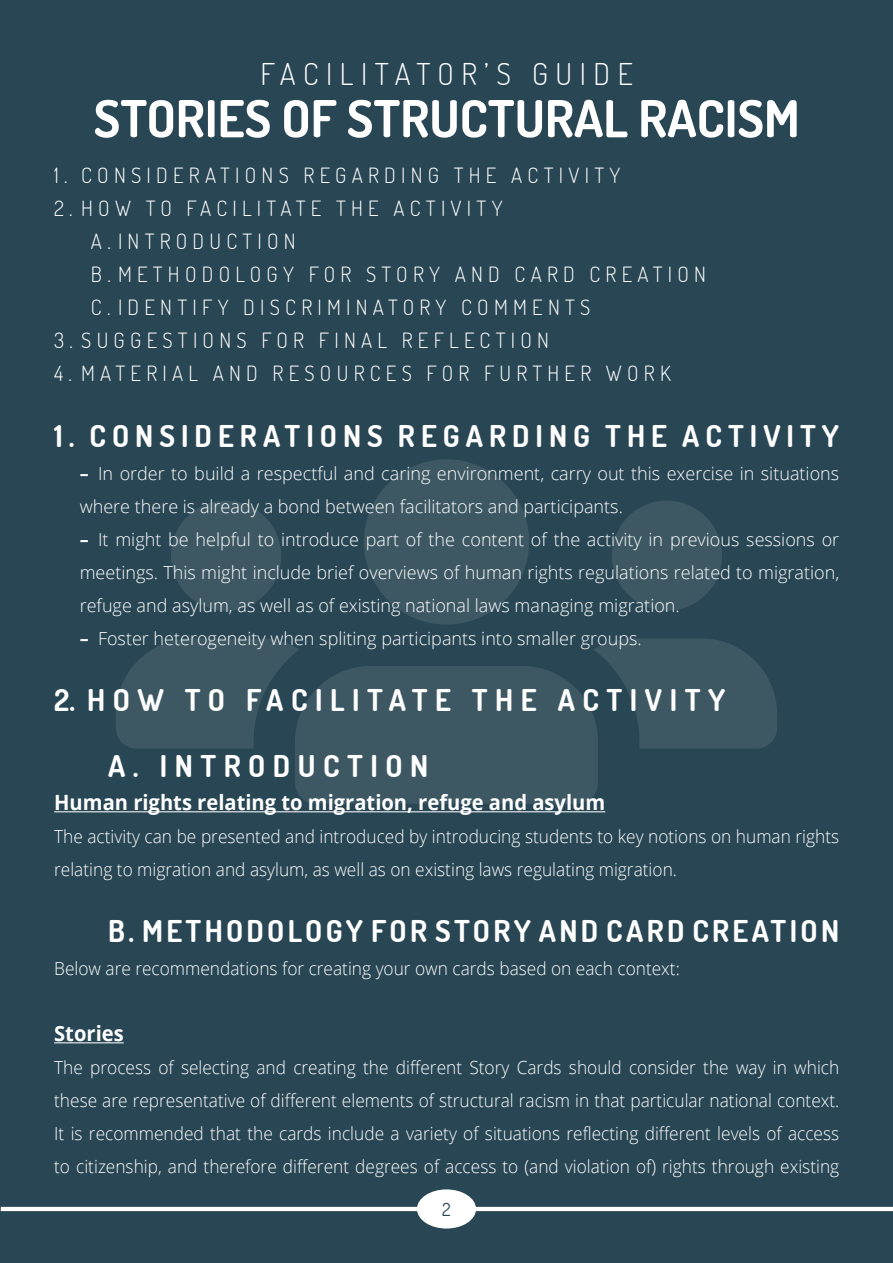
<style>
.page{position:relative;width:893px;height:1263px;background:#284653}
.page>*{position:absolute;margin:0;border:0;box-sizing:border-box;transform-origin:0 0}
.t1{font:700 51px "Aka Acid Dosis";color:#fff}
.t2{font:700 30px "Aka Acid Dosis";letter-spacing:.25em;color:#fff}
.t3{font:700 30px "Aka Acid Dosis";letter-spacing:.2em;color:#fff}
.t4{font:700 30px "Aka Acid Dosis";letter-spacing:.11em;color:#fff}
.t5{font:300 30px "Aka Acid Dosis";letter-spacing:.25em;color:#fff}
.t6{font:300 21px/33px "Aka Acid Dosis";letter-spacing:.25em;color:#fff}
.t7{font:700 21px "Open Sans";color:#fff;scale:.96 1}
.t8{font:300 18px/33px "Open Sans";color:#fff;scale:.96 1}
.t9{font:300 18px/33px "Open Sans";color:#fff}
.t10{font:18px "Aka Acid Dosis";color:#284653}
.s1{font-weight:700}
</style>
<div class="page">
<hr style="left:1px;top:1207px;width:892px;height:4px;background:#fff">
<div style="left:417px;top:1189px;width:59px;height:39px;background:#fff;border-radius:50%"></div>
<div style="left:171px;top:501px;width:110px;height:110px;background:#3d5863;border-radius:50%"></div>
<div style="left:612px;top:501px;width:110px;height:110px;background:#3d5863;border-radius:50%"></div>
<div style="left:364px;top:459px;width:165px;height:166px;background:#3d5863;border-radius:50%"></div>
<svg style="left:116px;top:638px;width:661px;height:166px"></svg>
<hr style="left:54px;top:811px;width:551px;height:1px;background:#fff">
<hr style="left:54px;top:1042px;width:70px;height:1px;background:#fff">
<h2 class="t5" style="left:261px;top:54px;width:374px">FACILITATOR’S GUIDE</h2>
<h1 class="t1" style="left:94px;top:86px;width:707px">STORIES OF STRUCTURAL RACISM</h1>
<p class="t6" style="left:54px;top:158px;width:568px">1. CONSIDERATIONS REGARDING THE ACTIVITY</p>
<p class="t6" style="left:91px;top:191px;width:616px;text-indent:-37px">2. HOW TO FACILITATE THE ACTIVITY<br>A.INTRODUCTION<br>B.METHODOLOGY FOR STORY AND CARD CREATION<br>C.IDENTIFY DISCRIMINATORY COMMENTS</p>
<p class="t6" style="left:54px;top:323px;width:496px">3. SUGGESTIONS FOR FINAL REFLECTION</p>
<p class="t6" style="left:54px;top:356px;width:618px">4. MATERIAL AND RESOURCES FOR FURTHER WORK</p>
<h2 class="t3" style="left:54px;top:417px;width:786px">1. CONSIDERATIONS REGARDING THE ACTIVITY</h2>
<p class="t9" style="left:80px;top:457px;width:761px"><span class="s1">–</span> In order to build a respectful and caring environment, carry out this exercise in situations where there is already a bond between facilitators and participants.</p>
<p class="t9" style="left:80px;top:523px;width:761px;text-align:justify"><span class="s1">–</span> It might be helpful to introduce part of the content of the activity in previous sessions or meetings. This might include brief overviews of human rights regulations related to migration, refuge and asylum, as well as of existing national laws managing migration.</p>
<p class="t9" style="left:80px;top:622px;width:563px"><span class="s1">–</span> Foster heterogeneity when spliting participants into smaller groups.</p>
<h2 class="t2" style="left:54px;top:681px;width:672px">2. HOW TO FACILITATE THE ACTIVITY</h2>
<h2 class="t2" style="left:108px;top:747px;width:322px">A. INTRODUCTION</h2>
<p class="t7" style="left:54px;top:788px;width:575px">Human rights relating to migration, refuge and asylum</p>
<p class="t8" style="left:54px;top:820px;width:819px">The activity can be presented and introduced by introducing students to key notions on human rights relating to migration and asylum, as well as on existing laws regulating migration.</p>
<h2 class="t4" style="left:108px;top:912px;width:732px">B. METHODOLOGY FOR STORY AND CARD CREATION</h2>
<p class="t8" style="left:54px;top:952px;width:653px">Below are recommendations for creating your own cards based on each context:</p>
<p class="t7" style="left:54px;top:1019px;width:74px">Stories</p>
<p class="t8" style="left:54px;top:1051px;width:819px;text-align:justify">The process of selecting and creating the different Story Cards should consider the way in which these are representative of different elements of structural racism in that particular national context.<br>It is recommended that the cards include a variety of situations reflecting different levels of access to citizenship, and therefore different degrees of access to (and violation of) rights through existing</p>
<p class="t10" style="left:442px;top:1198px;width:10px">2</p>
</div>
